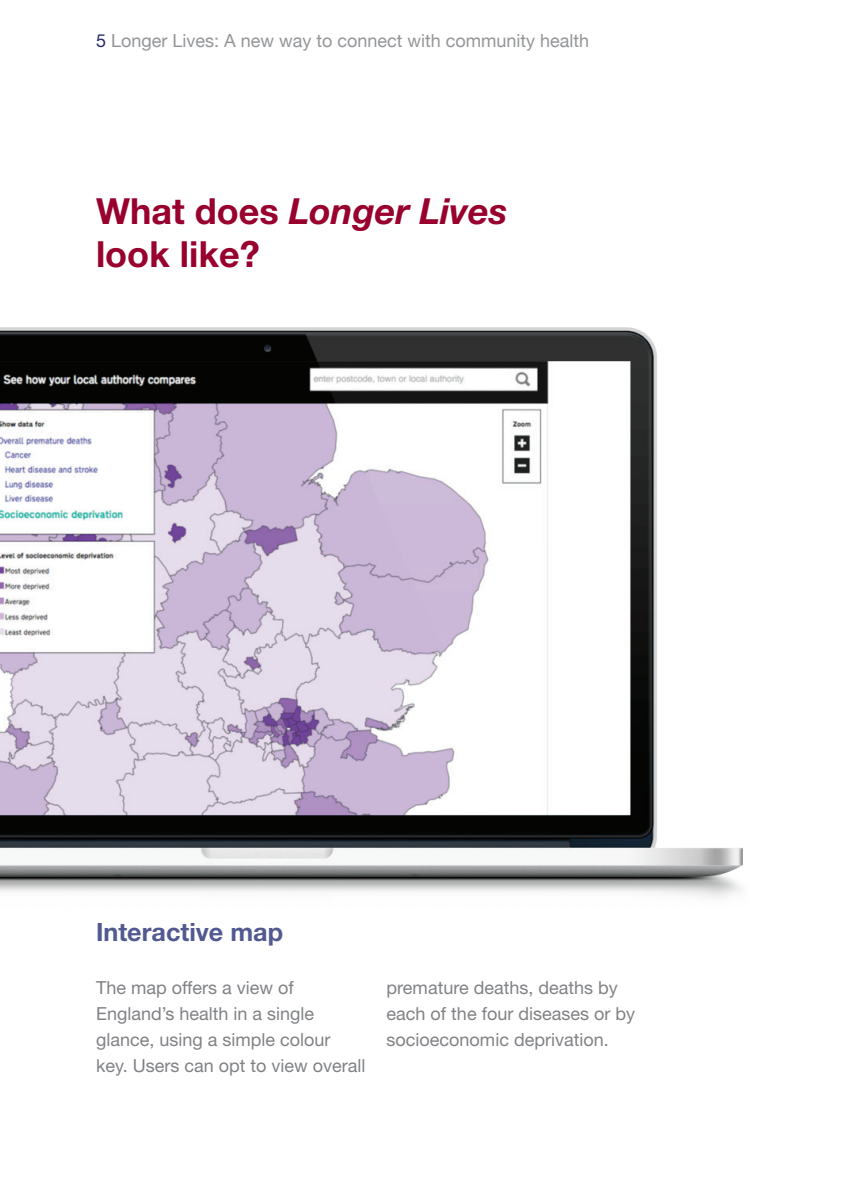
<style>
.page{position:relative;width:842px;height:1191px;background:#fff}
.page>*{position:absolute;margin:0;border:0;box-sizing:border-box;transform-origin:0 0}
.t1{font:700 36px/43.2px "Helvetica Neue LT Std";color:#98012d}
.t2{font:700 25.2px "Helvetica Neue LT Std";color:#525991}
.t3{font:18px/26px "Helvetica Neue LT Std";color:#808285}
.t4{font:18px "Helvetica Neue";color:#939598}
.s1{font-family:"Helvetica Neue LT Std";color:#282b6b}
.s2{font-style:italic}
</style>
<div class="page">
<img style="left:0;top:327px;width:743px;height:571px">
<p class="t4" style="left:96px;top:30px;width:495px"><span class="s1">5</span> Longer Lives: A new way to connect with community health</p>
<h1 class="t1" style="left:96px;top:188px;width:413px">What does <span class="s2">Longer Lives </span>look like?</h1>
<h2 class="t2" style="left:96px;top:916px;width:189px">Interactive map</h2>
<p class="t3" style="left:96px;top:974px;width:271px">The map offers a view of<br>England’s health in a single glance, using a simple colour key. Users can opt to view overall</p>
<p class="t3" style="left:387px;top:974px;width:250px">premature deaths, deaths by each of the four diseases or by socioeconomic deprivation.</p>
</div>
